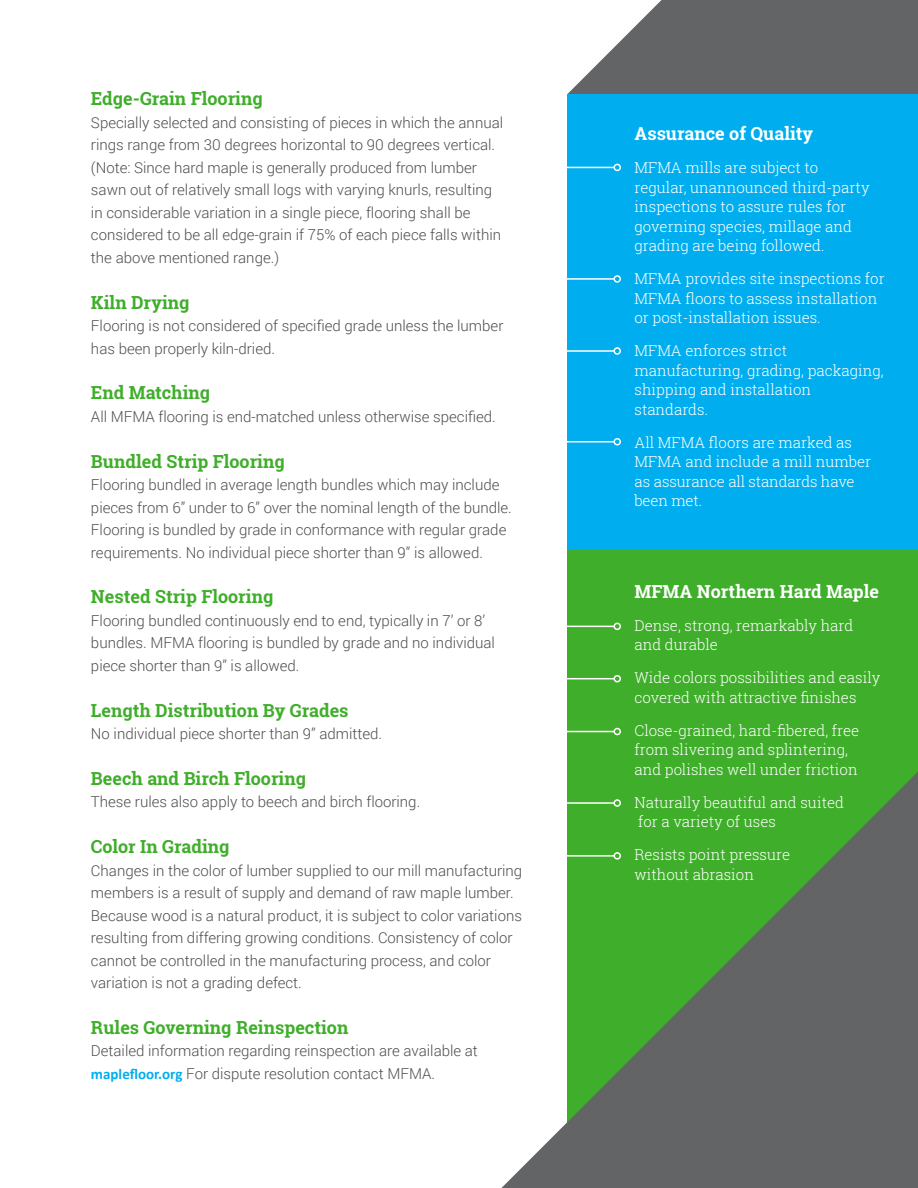
<style>
.page{position:relative;width:918px;height:1188px;background:#fff}
.page>*{position:absolute;margin:0;border:0;box-sizing:border-box;transform-origin:0 0}
.t1{font:700 18px "Roboto Slab";color:#3fae2a}
.t2{font:700 18px "Roboto Slab";color:#fff}
.t3{font:300 15px/22.5px "Roboto";color:#4d4d4f}
.t4{font:300 15px/19.5px "Roboto Slab";color:#fff}
.s1{font-family:"Calibri";font-weight:700;color:#00aeef}
</style>
<div class="page">
<svg style="left:567px;top:0;width:351px;height:94px;background:#78787a"></svg>
<div style="left:567px;top:550px;width:351px;height:575px;background:#3fae2a"></div>
<div style="left:567px;top:94px;width:351px;height:456px;background:#00aeef"></div>
<hr style="left:562px;top:626px;width:52px;height:1px;background:#fff">
<div style="left:614px;top:623px;width:7px;height:7px;border:2px solid #fff;border-radius:50%"></div>
<hr style="left:562px;top:167px;width:52px;height:1px;background:#fff">
<div style="left:614px;top:164px;width:7px;height:7px;border:2px solid #fff;border-radius:50%"></div>
<hr style="left:562px;top:278px;width:52px;height:2px;background:#fff">
<div style="left:614px;top:275px;width:7px;height:8px;border:2px solid #fff;border-radius:50%"></div>
<hr style="left:562px;top:350px;width:52px;height:2px;background:#fff">
<div style="left:614px;top:347px;width:7px;height:8px;border:2px solid #fff;border-radius:50%"></div>
<hr style="left:562px;top:441px;width:52px;height:1px;background:#fff">
<div style="left:614px;top:438px;width:7px;height:8px;border:2px solid #fff;border-radius:50%"></div>
<hr style="left:562px;top:678px;width:52px;height:1px;background:#fff">
<div style="left:614px;top:675px;width:7px;height:7px;border:2px solid #fff;border-radius:50%"></div>
<hr style="left:562px;top:731px;width:52px;height:1px;background:#fff">
<div style="left:614px;top:728px;width:7px;height:7px;border:2px solid #fff;border-radius:50%"></div>
<svg style="left:501px;top:771px;width:417px;height:417px"></svg>
<p class="t1" style="left:91px;top:86px;width:173px">Edge-Grain Flooring</p>
<p class="t3" style="left:91px;top:111px;width:414px">Specially selected and consisting of pieces in which the annual rings range from 30 degrees horizontal to 90 degrees vertical. (Note: Since hard maple is generally produced from lumber sawn out of relatively small logs with varying knurls, resulting in considerable variation in a single piece, flooring shall be considered to be all edge-grain if 75% of each piece falls within the above mentioned range.)</p>
<p class="t1" style="left:91px;top:290px;width:100px">Kiln Drying</p>
<p class="t3" style="left:91px;top:314px;width:414px">Flooring is not considered of specified grade unless the lumber has been properly kiln-dried.</p>
<p class="t1" style="left:91px;top:380px;width:121px">End Matching</p>
<p class="t3" style="left:91px;top:405px;width:406px">All MFMA flooring is end-matched unless otherwise specified.</p>
<p class="t1" style="left:91px;top:449px;width:195px">Bundled Strip Flooring</p>
<p class="t3" style="left:91px;top:473px;width:422px">Flooring bundled in average length bundles which may include pieces from 6” under to 6” over the nominal length of the bundle.<br>Flooring is bundled by grade in conformance with regular grade requirements. No individual piece shorter than 9” is allowed.</p>
<p class="t1" style="left:91px;top:584px;width:184px">Nested Strip Flooring</p>
<p class="t3" style="left:91px;top:609px;width:406px">Flooring bundled continuously end to end, typically in 7’ or 8’ bundles. MFMA flooring is bundled by grade and no individual piece shorter than 9” is allowed.</p>
<p class="t1" style="left:91px;top:698px;width:259px">Length Distribution By Grades</p>
<p class="t3" style="left:91px;top:722px;width:293px">No individual piece shorter than 9” admitted.</p>
<p class="t1" style="left:91px;top:766px;width:217px">Beech and Birch Flooring</p>
<p class="t3" style="left:91px;top:790px;width:331px">These rules also apply to beech and birch flooring.</p>
<p class="t1" style="left:91px;top:834px;width:140px">Color In Grading</p>
<p class="t3" style="left:91px;top:858px;width:433px">Changes in the color of lumber supplied to our mill manufacturing members is a result of supply and demand of raw maple lumber.<br>Because wood is a natural product, it is subject to color variations resulting from differing growing conditions. Consistency of color cannot be controlled in the manufacturing process, and color variation is not a grading defect.</p>
<p class="t1" style="left:91px;top:1015px;width:259px">Rules Governing Reinspection</p>
<p class="t3" style="left:91px;top:1039px;width:388px">Detailed information regarding reinspection are available at <span class="s1">maplefloor.org</span> For dispute resolution contact MFMA.</p>
<p class="t2" style="left:634px;top:121px;width:180px">Assurance of Quality</p>
<p class="t4" style="left:634px;top:158px;width:237px">MFMA mills are subject to regular, unannounced third-party inspections to assure rules for governing species, millage and grading are being followed.</p>
<p class="t4" style="left:634px;top:269px;width:252px">MFMA provides site inspections for<br>MFMA floors to assess installation or post-installation issues.</p>
<p class="t4" style="left:634px;top:341px;width:251px">MFMA enforces strict manufacturing, grading, packaging, shipping and installation standards.</p>
<p class="t4" style="left:634px;top:432px;width:238px">All MFMA floors are marked as<br>MFMA and include a mill number as assurance all standards have been met.</p>
<p class="t2" style="left:634px;top:579px;width:246px">MFMA Northern Hard Maple</p>
<p class="t4" style="left:634px;top:615px;width:220px">Dense, strong, remarkably hard and durable</p>
<p class="t4" style="left:634px;top:668px;width:248px">Wide colors possibilities and easily covered with attractive finishes</p>
<p class="t4" style="left:634px;top:720px;width:226px">Close-grained, hard-fibered, free from slivering and splintering, and polishes well under friction</p>
<p class="t4" style="left:634px;top:792px;width:211px">Naturally beautiful and suited for a variety of uses</p>
<p class="t4" style="left:634px;top:845px;width:157px">Resists point pressure without abrasion</p>
</div>
